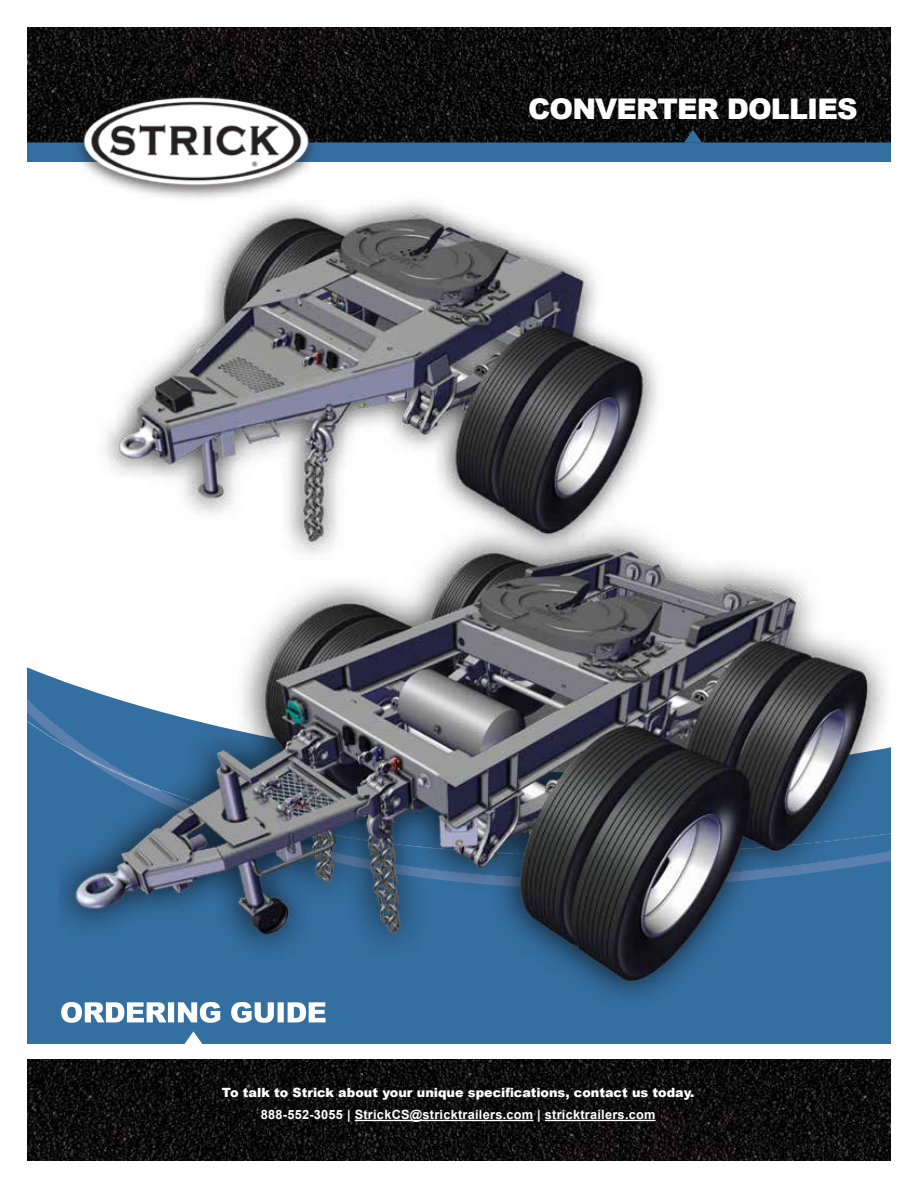
<style>
.page{position:relative;width:918px;height:1188px;background:#fff}
.page>*{position:absolute;margin:0;border:0;box-sizing:border-box;transform-origin:0 0}
.t1{font:900 28.5px "Arial";letter-spacing:-.03em;color:#fff}
.t2{font:900 12.75px "Arial";color:#fff}
.t3{font:700 12.75px "Arial";letter-spacing:.02em;color:#fff}
</style>
<div class="page">
<div style="left:27px;top:667px;width:864px;height:377px;background:#346fa1"></div>
<img style="left:27px;top:698px;width:32px;height:190px">
<img style="left:27px;top:1059px;width:864px;height:102px">
<svg style="left:61px;top:1019px;width:265px;height:4px"></svg>
<svg style="left:184px;top:1031px;width:19px;height:13px"></svg>
<img style="left:27px;top:27px;width:864px;height:115px">
<div style="left:27px;top:142px;width:864px;height:20px;background:#346fa1"></div>
<img style="left:40px;top:79px;width:324px;height:92px">
<svg style="left:684px;top:130px;width:18px;height:13px"></svg>
<hr style="left:355px;top:1120px;width:179px;height:1px;background:#fff">
<hr style="left:545px;top:1120px;width:111px;height:1px;background:#fff">
<img style="left:90px;top:170px;width:568px;height:330px">
<img style="left:59px;top:500px;width:832px;height:519px">
<h1 class="t1" style="left:528px;top:88px;width:331px">CONVERTER DOLLIES</h1>
<p class="t2" style="left:222px;top:1083px;width:474px">To talk to Strick about your unique specifications, contact us today.</p>
<p class="t3" style="left:261px;top:1106px;width:396px">888-552-3055 | StrickCS@stricktrailers.com | stricktrailers.com</p>
</div>
